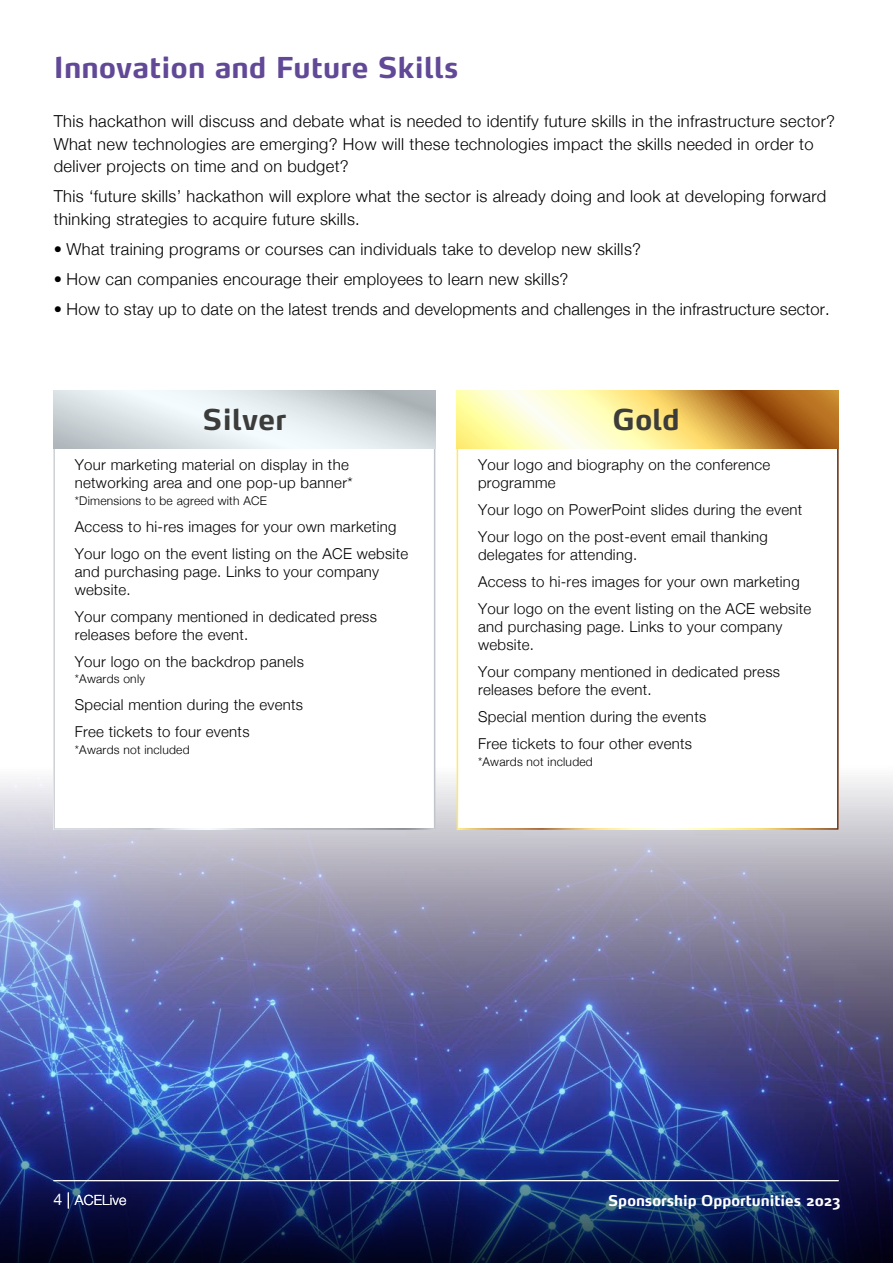
<style>
.page{position:relative;width:893px;height:1263px;background:#fff}
.page>*{position:absolute;margin:0;border:0;box-sizing:border-box;transform-origin:0 0}
.t1{font:700 28.5px "Max";letter-spacing:.01em;color:#614997}
.t2{font:700 28.5px "Max";letter-spacing:.01em;color:#3c3c3b}
.t3{font:300 16.5px/22.5px "Helvetica Neue";letter-spacing:.02em;color:#000}
.t4{font:300 15px/18px "Helvetica Neue";letter-spacing:.02em;color:#000}
.t5{font:700 14.7px "Max";color:#fff}
.t6{font:300 13.95px "Helvetica Neue";letter-spacing:.01em;color:#fff}
.t7{font:300 12px "Helvetica Neue";letter-spacing:.02em;color:#000}
.s1{font-weight:400;font-size:16.05px}
</style>
<div class="page">
<svg style="left:0;top:426px;width:893px;height:542px"></svg>
<img style="left:0;top:968px;width:893px;height:295px">
<hr style="left:53px;top:1180px;width:786px;height:1px;background:#fff">
<svg style="left:53px;top:448px;width:382px;height:382px"></svg>
<svg style="left:457px;top:448px;width:382px;height:382px"></svg>
<svg style="left:53px;top:390px;width:382px;height:58px"></svg>
<svg style="left:457px;top:390px;width:382px;height:58px"></svg>
<h1 class="t1" style="left:54px;top:49px;width:406px">Innovation and Future Skills</h1>
<p class="t3" style="left:54px;top:109px;width:783px">This hackathon will discuss and debate what is needed to identify future skills in the infrastructure sector?<br>What new technologies are emerging? How will these technologies impact the skills needed in order to deliver projects on time and on budget?</p>
<p class="t3" style="left:54px;top:184px;width:774px">This ‘future skills’ hackathon will explore what the sector is already doing and look at developing forward thinking strategies to acquire future skills.</p>
<p class="t3" style="left:54px;top:237px;width:589px">• What training programs or courses can individuals take to develop new skills?</p>
<p class="t3" style="left:54px;top:267px;width:516px">• How can companies encourage their employees to learn new skills?</p>
<p class="t3" style="left:54px;top:297px;width:777px">• How to stay up to date on the latest trends and developments and challenges in the infrastructure sector.</p>
<h1 class="t2" style="left:203px;top:402px;width:85px">Silver</h1>
<h1 class="t2" style="left:613px;top:402px;width:69px">Gold</h1>
<p class="t4" style="left:478px;top:455px;width:294px">Your logo and biography on the conference programme</p>
<p class="t4" style="left:478px;top:495px;width:326px;line-height:27px">Your logo on PowerPoint slides during the event<br>Your logo on the post-event email thanking</p>
<p class="t4" style="left:478px;top:540px;width:335px;line-height:27px">delegates for attending.<br>Access to hi-res images for your own marketing<br>Your logo on the event listing on the ACE website</p>
<p class="t4" style="left:478px;top:617px;width:306px">and purchasing page. Links to your company website.</p>
<p class="t4" style="left:478px;top:662px;width:304px">Your company mentioned in dedicated press releases before the event.</p>
<p class="t4" style="left:478px;top:702px;width:230px;line-height:27px">Special mention during the events<br>Free tickets to four other events</p>
<p class="t7" style="left:478px;top:752px;width:116px">*Awards not included</p>
<p class="t4" style="left:75px;top:455px;width:279px">Your marketing material on display in the networking area and one pop-up banner*</p>
<p class="t7" style="left:75px;top:491px;width:194px">*Dimensions to be agreed with ACE</p>
<p class="t4" style="left:75px;top:512px;width:335px;line-height:27px">Access to hi-res images for your own marketing<br>Your logo on the event listing on the ACE website</p>
<p class="t4" style="left:75px;top:561px;width:306px">and purchasing page. Links to your company website.</p>
<p class="t4" style="left:75px;top:606px;width:304px">Your company mentioned in dedicated press releases before the event.</p>
<p class="t4" style="left:75px;top:651px;width:231px">Your logo on the backdrop panels</p>
<p class="t7" style="left:75px;top:669px;width:72px">*Awards only</p>
<p class="t4" style="left:75px;top:690px;width:230px;line-height:27px">Special mention during the events<br>Free tickets to four events</p>
<p class="t7" style="left:75px;top:740px;width:116px">*Awards not included</p>
<p class="t6" style="left:53px;top:1189px;width:75px"><span class="s1">4 |</span> ACELive</p>
<p class="t5" style="left:608px;top:1191px;width:234px">Sponsorship Opportunities 2023</p>
</div>
